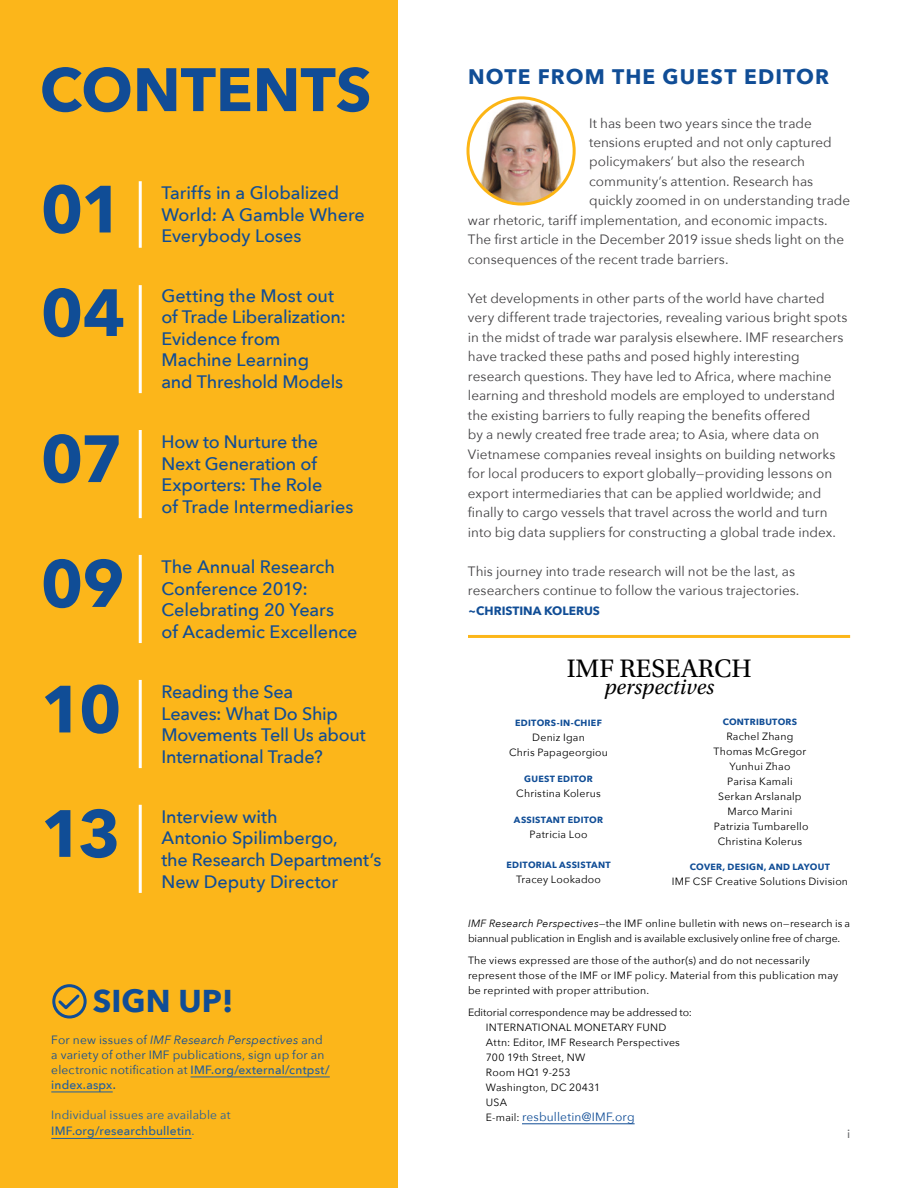
<style>
.page{position:relative;width:918px;height:1188px;background:#fff}
.page>*{position:absolute;margin:0;border:0;box-sizing:border-box;transform-origin:0 0}
.t1{font:700 66px "Avenir Next";letter-spacing:-.04em;color:#104d96}
.t2{font:700 60.6px "Avenir Next";color:#114c96}
.t3{font:700 31.5px "Avenir Next";color:#104d96}
.t4{font:26.7px "Utopia Std";color:#000}
.t5{font:italic 21.9px "Utopia Std";color:#000}
.t6{font:700 21px "Avenir Next";letter-spacing:.05em;color:#104d96}
.t7{font:500 18px/21.6px "Avenir Next";letter-spacing:-.005em;color:#104d96}
.t8{font:13.5px/19.5px "Avenir Next";color:#414042}
.t9{font:12px/15px "Avenir Next";letter-spacing:.015em;color:#104d96}
.t10{font:12px/16.5px "Avenir Next";letter-spacing:.015em;color:#215e9e}
.t11{font:700 12px "Avenir Next";color:#104d96}
.t12{font:500 12px "Avenir Next";color:#6d6e71}
.t13{font:10.5px/15px "Avenir Next";letter-spacing:.02em;color:#000;text-align:center}
.t14{font:10.5px/15px "Avenir Next";letter-spacing:-.005em;color:#000}
.t15{font:700 9px "Avenir Next";letter-spacing:.03em;color:#104d96}
.s1{font-style:italic}
.s2{font-weight:500;color:#215e9e}
.s3{font-weight:500}
.s4{font-size:10.5px;color:#000}
</style>
<div class="page">
<div style="left:0;top:0;width:398px;height:1188px;background:#fcb515"></div>
<img style="left:470px;top:99px;width:99px;height:103px">
<div style="left:467px;top:96px;width:109px;height:110px;border:3px solid #fcb515;border-radius:50%"></div>
<hr style="left:191px;top:1077px;width:139px;height:1px;background:#215e9e">
<hr style="left:51px;top:1092px;width:62px;height:1px;background:#215e9e">
<hr style="left:51px;top:1138px;width:140px;height:1px;background:#215e9e">
<svg style="left:56px;top:992px;width:26px;height:20px"></svg>
<div style="left:52px;top:984px;width:35px;height:35px;border:3px solid #104d96;border-radius:50%"></div>
<hr style="left:522px;top:1123px;width:113px;height:1px;background:#104d96">
<hr style="left:139px;top:680px;width:3px;height:88px;background:#fff">
<hr style="left:139px;top:181px;width:3px;height:67px;background:#fff">
<hr style="left:139px;top:285px;width:3px;height:108px;background:#fff">
<hr style="left:139px;top:805px;width:3px;height:88px;background:#fff">
<hr style="left:139px;top:430px;width:3px;height:88px;background:#fff">
<hr style="left:139px;top:555px;width:3px;height:88px;background:#fff">
<hr style="left:468px;top:635px;width:382px;height:3px;background:#fcb515">
<h2 class="t2" style="left:40px;top:37px;width:333px">CONTENTS</h2>
<h1 class="t1" style="left:41px;top:152px;width:84px">01</h1>
<h1 class="t1" style="left:41px;top:256px;width:86px">04</h1>
<h1 class="t1" style="left:41px;top:402px;width:84px">07</h1>
<h1 class="t1" style="left:41px;top:527px;width:86px">09</h1>
<h1 class="t1" style="left:41px;top:652px;width:82px">10</h1>
<h1 class="t1" style="left:41px;top:777px;width:82px">13</h1>
<h3 class="t7" style="left:161px;top:182px;width:205px">Tariffs in a Globalized<br>World: A Gamble Where</h3>
<h3 class="t7" style="left:161px;top:225px;width:142px">Everybody Loses</h3>
<h3 class="t7" style="left:161px;top:284px;width:186px">Getting the Most out of Trade Liberalization:<br>Evidence from<br>Machine Learning<br>and Threshold Models</h3>
<h3 class="t7" style="left:161px;top:430px;width:193px">How to Nurture the<br>Next Generation of<br>Exporters: The Role<br>of Trade Intermediaries</h3>
<h3 class="t7" style="left:161px;top:555px;width:198px">The Annual Research<br>Conference 2019:<br>Celebrating 20 Years<br>of Academic Excellence</h3>
<h3 class="t7" style="left:161px;top:680px;width:206px">Reading the Sea<br>Leaves: What Do Ship<br>Movements Tell Us about<br>International Trade?</h3>
<h3 class="t7" style="left:161px;top:805px;width:221px">Interview with<br>Antonio Spilimbergo,<br>the Research Department’s<br>New Deputy Director</h3>
<h3 class="t3" style="left:93px;top:974px;width:142px">SIGN UP!</h3>
<p class="t9" style="left:51px;top:1032px;width:280px">For new issues of <span class="s1">IMF Research Perspectives</span> and a variety of other IMF publications, sign up for an electronic notification at <span class="s2">IMF.org/external/cntpst/ index.aspx</span><span class="s3">.</span></p>
<p class="t10" style="left:51px;top:1106px;width:181px">Individual issues are available at<br><span class="s3">IMF.org/researchbulletin</span>.</p>
<h3 class="t6" style="left:468px;top:58px;width:363px">NOTE FROM THE GUEST EDITOR</h3>
<p class="t8" style="left:589px;top:112px;width:224px">It has been two years since the trade</p>
<p class="t8" style="left:589px;top:132px;width:244px">tensions erupted and not only captured</p>
<p class="t8" style="left:589px;top:151px;width:217px">policymakers’ but also the research</p>
<p class="t8" style="left:589px;top:171px;width:226px">community’s attention. Research has</p>
<p class="t8" style="left:589px;top:190px;width:263px">quickly zoomed in on understanding trade</p>
<p class="t8" style="left:468px;top:210px;width:361px">war rhetoric, tariff implementation, and economic impacts.</p>
<p class="t8" style="left:468px;top:229px;width:378px">The first article in the December 2019 issue sheds light on the</p>
<p class="t8" style="left:468px;top:249px;width:262px">consequences of the recent trade barriers.</p>
<p class="t8" style="left:468px;top:288px;width:381px">Yet developments in other parts of the world have charted very different trade trajectories, revealing various bright spots in the midst of trade war paralysis elsewhere. IMF researchers have tracked these paths and posed highly interesting research questions. They have led to Africa, where machine learning and threshold models are employed to understand the existing barriers to fully reaping the benefits offered<br>by a newly created free trade area; to Asia, where data on Vietnamese companies reveal insights on building networks for local producers to export globally—providing lessons on export intermediaries that can be applied worldwide; and finally to cargo vessels that travel across the world and turn into big data suppliers for constructing a global trade index.</p>
<p class="t8" style="left:468px;top:561px;width:333px">This journey into trade research will not be the last, as researchers continue to follow the various trajectories.</p>
<p class="t11" style="left:468px;top:600px;width:134px">~CHRISTINA KOLERUS</p>
<h3 class="t4" style="left:567px;top:654px;width:187px">IMF RESEARCH</h3>
<h3 class="t5" style="left:604px;top:675px;width:111px">perspectives</h3>
<p class="t15" style="left:723px;top:714px;width:76px">CONTRIBUTORS</p>
<p class="t13" style="left:713px;top:728px;width:97px">Rachel Zhang<br>Thomas McGregor<br>Yunhui Zhao<br>Parisa Kamali<br>Serkan Arslanalp<br>Marco Marini<br>Patrizia Tumbarello<br>Christina Kolerus</p>
<p class="t15" style="left:690px;top:859px;width:141px">COVER, DESIGN, AND LAYOUT</p>
<p class="t13" style="left:672px;top:874px;width:178px">IMF CSF Creative Solutions Division</p>
<p class="t14" style="left:468px;top:916px;width:384px"><span class="s1">IMF Research Perspectives</span>—the IMF online bulletin with news on—research is a biannual publication in English and is available exclusively online free of charge.</p>
<p class="t13" style="left:468px;top:952px;width:372px;text-align:left">The views expressed are those of the author(s) and do not necessarily represent those of the IMF or IMF policy. Material from this publication may be reprinted with proper attribution.</p>
<p class="t13" style="left:486px;top:1004px;width:208px;text-align:left;text-indent:-18px">Editorial correspondence may be addressed to:<br>INTERNATIONAL MONETARY FUND<br>Attn: Editor, IMF Research Perspectives<br>700 19th Street, NW<br>Room HQ1 9-253<br>Washington, DC 20431<br>USA</p>
<p class="t9" style="left:486px;top:1109px;width:150px"><span class="s4">E-mail:</span> resbulletin@IMF.org</p>
<p class="t15" style="left:515px;top:715px;width:88px">EDITORS-IN-CHIEF</p>
<p class="t13" style="left:509px;top:729px;width:100px">Deniz Igan<br>Chris Papageorgiou</p>
<p class="t15" style="left:524px;top:771px;width:70px">GUEST EDITOR</p>
<p class="t13" style="left:516px;top:785px;width:86px">Christina Kolerus</p>
<p class="t15" style="left:514px;top:812px;width:91px">ASSISTANT EDITOR</p>
<p class="t13" style="left:530px;top:826px;width:59px">Patricia Loo</p>
<p class="t15" style="left:506px;top:857px;width:106px">EDITORIAL ASSISTANT</p>
<p class="t13" style="left:516px;top:871px;width:87px">Tracey Lookadoo</p>
<p class="t12" style="left:847px;top:1124px;width:5px">i</p>
</div>
